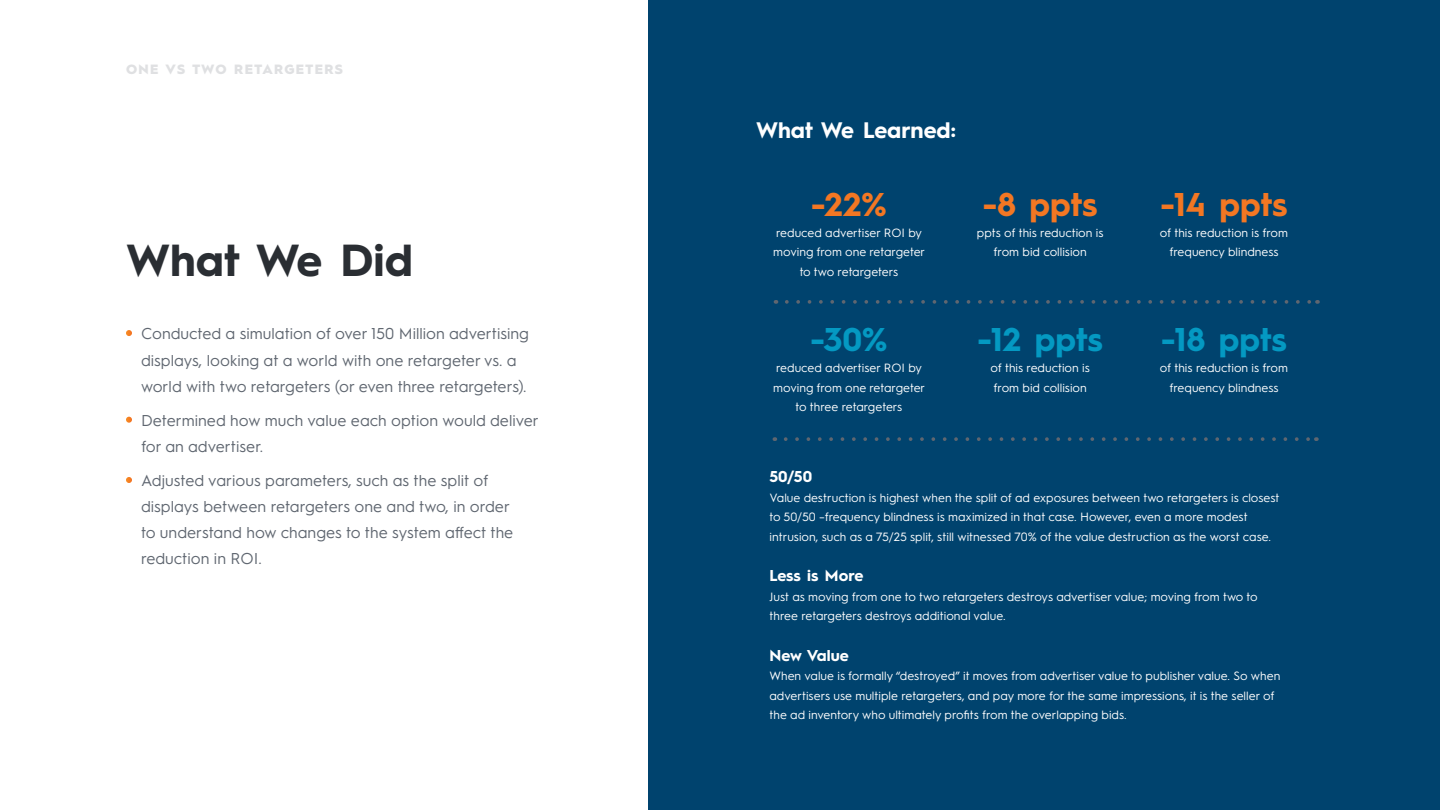
<style>
.page{position:relative;width:1440px;height:810px;background:#fff}
.page>*{position:absolute;margin:0;border:0;box-sizing:border-box;transform-origin:0 0}
.t1{font:700 45px "Hurme Geometric Sans 1";color:#2a2e33}
.t2{font:700 33px "Hurme Geometric Sans 1";color:#0499c2}
.t3{font:700 33px "Hurme Geometric Sans 1";color:#f37723}
.t4{font:700 22.5px "Hurme Geometric Sans 1";color:#fff}
.t5{font:15.75px/26.2px "Hurme Geometric Sans 1";color:#5f6670}
.t6{font:700 15.75px "Hurme Geometric Sans 1";color:#fff}
.t7{font:900 13.5px "Hurme Geometric Sans 1";letter-spacing:.1em;color:#dfe0e2}
.t8{font:12px/19.5px "Hurme Geometric Sans 1";color:#fff;text-align:center}
</style>
<div class="page">
<div style="left:648px;top:0;width:792px;height:810px;background:#00436e"></div>
<svg style="left:126px;top:477px;width:6px;height:6px"></svg>
<svg style="left:126px;top:417px;width:6px;height:6px"></svg>
<svg style="left:126px;top:330px;width:6px;height:6px"></svg>
<svg style="left:787px;top:300px;width:524px;height:4px"></svg>
<svg style="left:786px;top:437px;width:524px;height:4px"></svg>
<p class="t7" style="left:126px;top:60px;width:218px">ONE VS TWO RETARGETERS</p>
<h1 class="t1" style="left:126px;top:228px;width:288px">What We Did</h1>
<h3 class="t5" style="left:141px;top:320px;width:390px">Conducted a simulation of over 150 Million advertising displays, looking at a world with one retargeter vs. a world with two retargeters (or even three retargeters).</h3>
<h3 class="t5" style="left:141px;top:406px;width:399px">Determined how much value each option would deliver for an advertiser.</h3>
<h3 class="t5" style="left:141px;top:466px;width:374px">Adjusted various parameters, such as the split of displays between retargeters one and two, in order to understand how changes to the system affect the reduction in ROI.</h3>
<h3 class="t4" style="left:756px;top:114px;width:201px">What We Learned:</h3>
<h2 class="t3" style="left:811px;top:181px;width:77px">-22%</h2>
<p class="t8" style="left:773px;top:222px;width:154px">reduced advertiser ROI by moving from one retargeter to two retargeters</p>
<h2 class="t2" style="left:811px;top:316px;width:78px">-30%</h2>
<p class="t8" style="left:773px;top:357px;width:154px">reduced advertiser ROI by moving from one retargeter to three retargeters</p>
<h2 class="t3" style="left:983px;top:181px;width:116px">-8 ppts</h2>
<p class="t8" style="left:977px;top:222px;width:128px">ppts of this reduction is from bid collision</p>
<h2 class="t2" style="left:978px;top:316px;width:127px">-12 ppts</h2>
<p class="t8" style="left:991px;top:357px;width:101px;text-align:left">of this reduction is from bid collision</p>
<h2 class="t3" style="left:1160px;top:181px;width:129px">-14 ppts</h2>
<p class="t8" style="left:1160px;top:222px;width:130px">of this reduction is from frequency blindness</p>
<h2 class="t2" style="left:1161px;top:316px;width:127px">-18 ppts</h2>
<p class="t8" style="left:1160px;top:357px;width:130px">of this reduction is from frequency blindness</p>
<h3 class="t6" style="left:770px;top:466px;width:44px">50/50</h3>
<p class="t8" style="left:770px;top:487px;width:512px;text-align:left">Value destruction is highest when the split of ad exposures between two retargeters is closest to 50/50 –frequency blindness is maximized in that case. However, even a more modest intrusion, such as a 75/25 split, still witnessed 70% of the value destruction as the worst case.</p>
<h3 class="t6" style="left:770px;top:565px;width:95px">Less is More</h3>
<p class="t8" style="left:770px;top:586px;width:490px;text-align:left">Just as moving from one to two retargeters destroys advertiser value; moving from two to three retargeters destroys additional value.</p>
<h3 class="t6" style="left:770px;top:644px;width:81px">New Value</h3>
<p class="t8" style="left:770px;top:665px;width:512px;text-align:left">When value is formally “destroyed” it moves from advertiser value to publisher value. So when advertisers use multiple retargeters, and pay more for the same impressions, it is the seller of the ad inventory who ultimately profits from the overlapping bids.</p>
</div>
